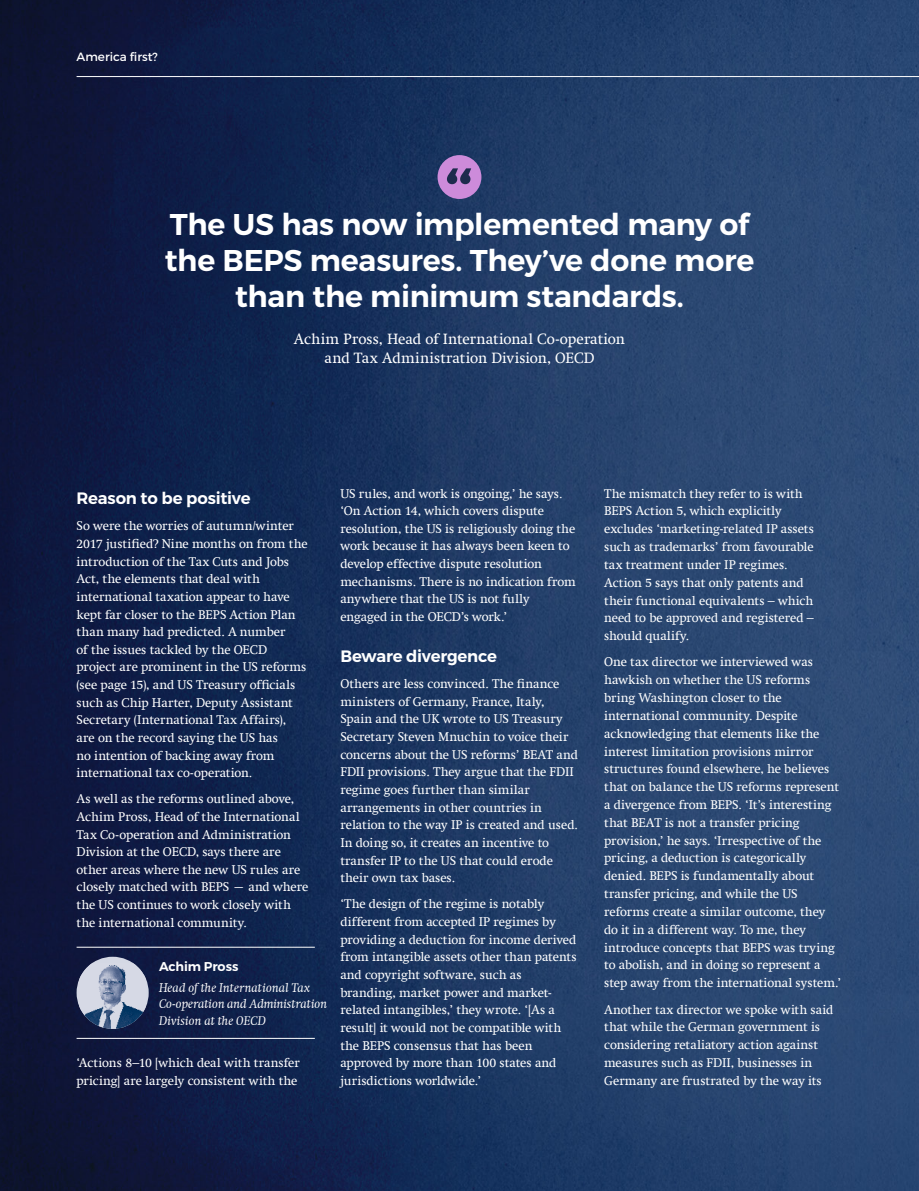
<style>
.page{position:relative;width:919px;height:1191px;background:#fff}
.page>*{position:absolute;margin:0;border:0;box-sizing:border-box;transform-origin:0 0}
.t1{font:600 30px/36px "Montserrat";letter-spacing:-.01em;color:#fff;text-align:center}
.t2{font:600 16.5px "Montserrat";letter-spacing:-.015em;color:#fff}
.t3{font:15px/19.5px "Swift Com";color:#fff;text-align:center}
.t4{font:12.75px/17.9px "Swift Com";letter-spacing:-.005em;color:#fff}
.t5{font:italic 12.75px/16.5px "Swift Com";letter-spacing:.005em;color:#fff}
.t6{font:600 12.75px "Montserrat";letter-spacing:-.01em;color:#fff}
.t7{font:12px "Montserrat";color:#fff}
</style>
<div class="page">
<img style="left:0;top:0;width:918px;height:1191px">
<div style="left:437px;top:155px;width:44px;height:44px;background:#cd8bda;border-radius:50%"></div>
<svg style="left:447px;top:168px;width:24px;height:16px"></svg>
<hr style="left:77px;top:76px;width:841px;height:1px;background:#fff">
<svg style="left:77px;top:956px;width:72px;height:72px"></svg>
<img style="left:79px;top:962px;width:67px;height:66px">
<hr style="left:77px;top:946px;width:238px;height:1px;background:#fff">
<hr style="left:77px;top:1038px;width:238px;height:1px;background:#fff">
<p class="t7" style="left:77px;top:50px;width:83px">America first?</p>
<h1 class="t1" style="left:165px;top:207px;width:591px">The US has now implemented many of the BEPS measures. They’ve done more than the minimum standards.</h1>
<p class="t3" style="left:294px;top:329px;width:332px">Achim Pross, Head of International Co-operation and Tax Administration Division, OECD</p>
<p class="t2" style="left:77px;top:488px;width:175px">Reason to be positive</p>
<p class="t4" style="left:77px;top:517px;width:232px">So were the worries of autumn/winter 2017 justified? Nine months on from the introduction of the Tax Cuts and Jobs Act, the elements that deal with international taxation appear to have kept far closer to the BEPS Action Plan than many had predicted. A number<br>of the issues tackled by the OECD project are prominent in the US reforms (see page 15), and US Treasury officials such as Chip Harter, Deputy Assistant Secretary (International Tax Affairs), are on the record saying the US has<br>no intention of backing away from international tax co-operation.</p>
<p class="t4" style="left:77px;top:790px;width:233px">As well as the reforms outlined above, Achim Pross, Head of the International Tax Co-operation and Administration Division at the OECD, says there are other areas where the new US rules are closely matched with BEPS — and where the US continues to work closely with the international community.</p>
<p class="t6" style="left:159px;top:958px;width:81px">Achim Pross</p>
<p class="t5" style="left:159px;top:979px;width:170px">Head of the International Tax<br>Co-operation and Administration<br>Division at the OECD</p>
<p class="t4" style="left:77px;top:1054px;width:225px">‘Actions 8–10 [which deal with transfer pricing] are largely consistent with the</p>
<p class="t4" style="left:340px;top:484px;width:237px">US rules, and work is ongoing,’ he says. ‘On Action 14, which covers dispute resolution, the US is religiously doing the work because it has always been keen to develop effective dispute resolution mechanisms. There is no indication from anywhere that the US is not fully engaged in the OECD’s work.’</p>
<p class="t2" style="left:340px;top:646px;width:158px">Beware divergence</p>
<p class="t4" style="left:340px;top:675px;width:239px">Others are less convinced. The finance ministers of Germany, France, Italy, Spain and the UK wrote to US Treasury Secretary Steven Mnuchin to voice their concerns about the US reforms’ BEAT and FDII provisions. They argue that the FDII regime goes further than similar arrangements in other countries in relation to the way IP is created and used.<br>In doing so, it creates an incentive to transfer IP to the US that could erode their own tax bases.</p>
<p class="t4" style="left:340px;top:895px;width:238px">‘The design of the regime is notably different from accepted IP regimes by providing a deduction for income derived from intangible assets other than patents and copyright software, such as branding, market power and market&shy;related intangibles,’ they wrote. ‘[As a result] it would not be compatible with the BEPS consensus that has been approved by more than 100 states and jurisdictions worldwide.’</p>
<p class="t4" style="left:604px;top:484px;width:211px">The mismatch they refer to is with BEPS Action 5, which explicitly excludes ‘marketing-related IP assets such as trademarks’ from favourable tax treatment under IP regimes.<br>Action 5 says that only patents and their functional equivalents – which need to be approved and registered – should qualify.</p>
<p class="t4" style="left:604px;top:653px;width:239px">One tax director we interviewed was hawkish on whether the US reforms bring Washington closer to the international community. Despite acknowledging that elements like the interest limitation provisions mirror structures found elsewhere, he believes that on balance the US reforms represent a divergence from BEPS. ‘It’s interesting that BEAT is not a transfer pricing provision,’ he says. ‘Irrespective of the pricing, a deduction is categorically denied. BEPS is fundamentally about transfer pricing, and while the US reforms create a similar outcome, they do it in a different way. To me, they introduce concepts that BEPS was trying to abolish, and in doing so represent a step away from the international system.’</p>
<p class="t4" style="left:604px;top:1000px;width:231px">Another tax director we spoke with said that while the German government is considering retaliatory action against measures such as FDII, businesses in Germany are frustrated by the way its</p>
</div>
